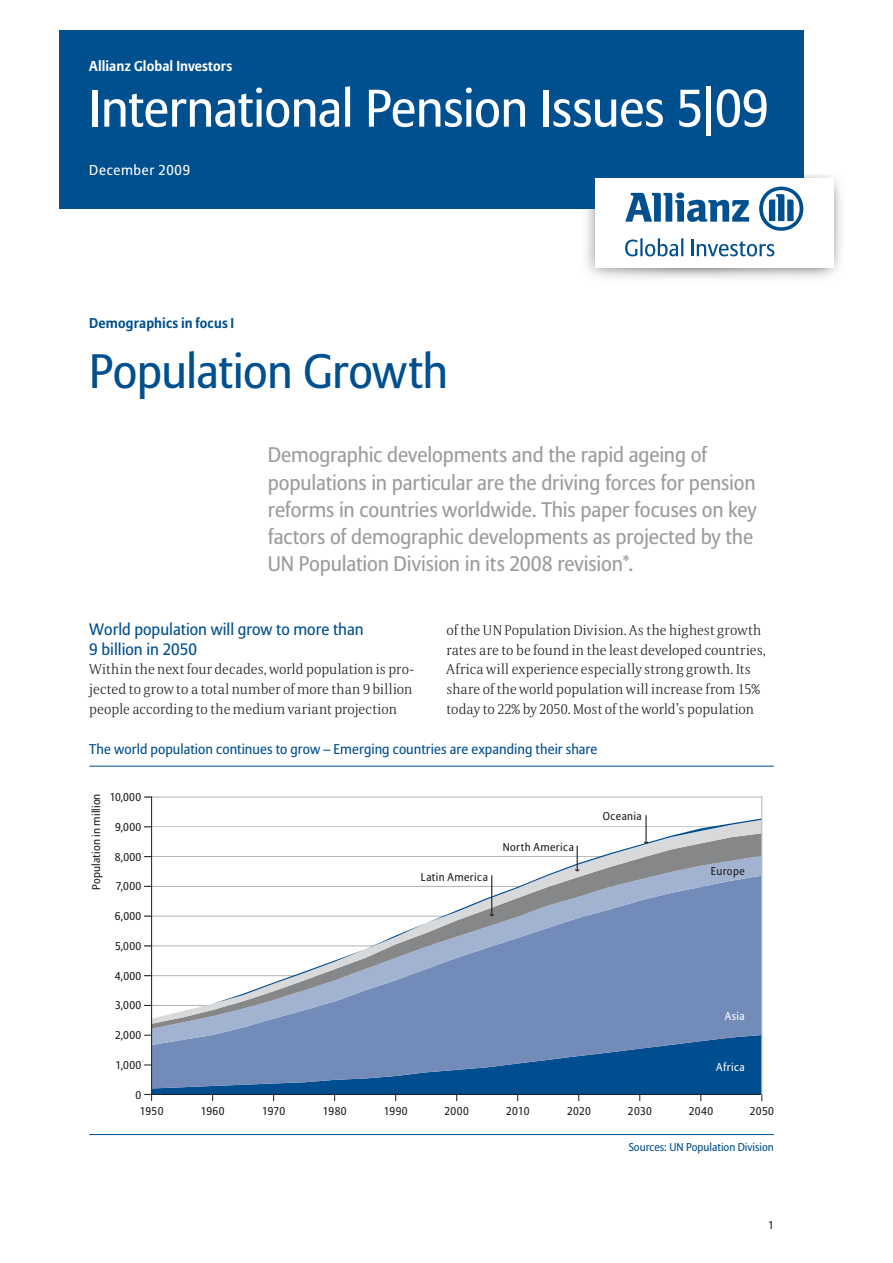
<style>
.page{position:relative;width:893px;height:1263px;background:#fff}
.page>*{position:absolute;margin:0;border:0;box-sizing:border-box;transform-origin:0 0}
.t1{font:52.5px "Allianz Sans";letter-spacing:-.015em;color:#fff}
.t2{font:48px "Allianz Sans";letter-spacing:-.015em;color:#004f8f}
.t3{font:21px/27px "Allianz Sans";letter-spacing:-.005em;color:#9b9c9d}
.t4{font:16.5px/19.8px "Allianz Sans";color:#004f8f}
.t5{font:700 14.25px "Allianz Sans";letter-spacing:.005em;color:#fff}
.t6{font:14.25px "Allianz Sans";letter-spacing:.05em;color:#fff}
.t7{font:300 14.1px/19.8px "Allianz Serif";letter-spacing:.01em;color:#1f1e21;text-align:justify}
.t8{font:14.1px "Allianz Sans";letter-spacing:.005em;color:#004f8f}
.t9{font:700 14.1px "Allianz Sans";letter-spacing:.015em;color:#004f8f}
.t10{font:11.25px "Allianz Sans";letter-spacing:.025em;color:#1f1e21}
.t11{font:11.25px "Allianz Sans";color:#004f8f}
.t12{font:11.25px "Allianz Sans";letter-spacing:.04em;color:#fff}
.s1{font-size:18px}
</style>
<div class="page">
<img style="left:577px;top:174px;width:264px;height:104px">
<div style="left:60px;top:30px;width:744px;height:178px;background:#004f8f"></div>
<svg style="left:152px;top:1029px;width:609px;height:6px;background:#788fbc"></svg>
<svg style="left:152px;top:1024px;width:609px;height:5px;background:#7a90bb"></svg>
<svg style="left:152px;top:820px;width:609px;height:204px"></svg>
<svg style="left:182px;top:818px;width:579px;height:193px"></svg>
<hr style="left:145px;top:797px;width:617px;height:1px;background:#b0b1b3">
<hr style="left:151px;top:797px;width:1px;height:303px;background:#1f1e21">
<svg style="left:144px;top:1035px;width:618px;height:65px;background:#4e7aab"></svg>
<hr style="left:491px;top:875px;width:1px;height:40px;background:#1f1e21">
<svg style="left:575px;top:846px;width:4px;height:25px"></svg>
<hr style="left:645px;top:815px;width:2px;height:28px;background:#1f1e21">
<svg style="left:644px;top:841px;width:4px;height:3px"></svg>
<hr style="left:761px;top:797px;width:1px;height:298px;background:#b0b1b3">
<hr style="left:89px;top:1134px;width:685px;height:1px;background:#004f8f">
<hr style="left:89px;top:766px;width:685px;height:1px;background:#004f8f">
<div style="left:595px;top:179px;width:238px;height:89px;background:#fff"></div>
<svg style="left:625px;top:240px;width:12px;height:16px"></svg>
<hr style="left:640px;top:238px;width:3px;height:18px;background:#004f8f">
<svg style="left:645px;top:238px;width:38px;height:18px"></svg>
<hr style="left:691px;top:240px;width:3px;height:16px;background:#004f8f">
<svg style="left:697px;top:241px;width:77px;height:15px"></svg>
<svg style="left:625px;top:192px;width:124px;height:30px"></svg>
<svg style="left:759px;top:187px;width:44px;height:44px"></svg>
<p class="t5" style="left:89px;top:56px;width:145px">Allianz Global Investors</p>
<h1 class="t1" style="left:89px;top:77px;width:681px">International Pension Issues 5|09</h1>
<p class="t6" style="left:89px;top:161px;width:102px">December 2009</p>
<p class="t9" style="left:89px;top:314px;width:146px">Demographics in focus I</p>
<h2 class="t2" style="left:89px;top:342px;width:360px">Population Growth</h2>
<p class="t3" style="left:268px;top:443px;width:490px">Demographic developments and the rapid ageing of populations in particular are the driving forces for pension reforms in countries worldwide. This paper focuses on key factors of demographic developments as projected by the UN Population Division in its 2008 revision<span class="s1">*</span>.</p>
<p class="t4" style="left:89px;top:620px;width:276px">World population will grow to more than<br>9 billion in 2050</p>
<p class="t7" style="left:89px;top:660px;width:326px">Within the next four decades, world population is pro&shy;jected to grow to a total number of more than 9 billion people according to the medium variant projection</p>
<p class="t7" style="left:446px;top:621px;width:321px;text-align:left">of the UN Population Division. As the highest growth rates are to be found in the least developed countries, Africa will experience especially strong growth. Its share of the world population will increase from 15% today to 22% by 2050. Most of the world’s population</p>
<p class="t8" style="left:89px;top:740px;width:510px">The world population continues to grow – Emerging countries are expanding their share</p>
<p class="t10" style="left:90px;top:889px;width:97px;rotate:-90deg">Population in million</p>
<p class="t10" style="left:110px;top:790px;width:33px">10,000</p>
<p class="t10" style="left:115px;top:820px;width:28px">9,000</p>
<p class="t10" style="left:115px;top:850px;width:28px">8,000</p>
<p class="t10" style="left:116px;top:880px;width:27px">7,000</p>
<p class="t10" style="left:115px;top:909px;width:28px">6,000</p>
<p class="t10" style="left:115px;top:939px;width:28px">5,000</p>
<p class="t10" style="left:115px;top:969px;width:28px">4,000</p>
<p class="t10" style="left:115px;top:999px;width:28px">3,000</p>
<p class="t10" style="left:115px;top:1028px;width:27px">2,000</p>
<p class="t10" style="left:116px;top:1058px;width:27px">1,000</p>
<p class="t10" style="left:135px;top:1088px;width:7px">0</p>
<p class="t10" style="left:421px;top:870px;width:68px">Latin America</p>
<p class="t10" style="left:503px;top:840px;width:73px">North America</p>
<p class="t10" style="left:603px;top:810px;width:40px">Oceania</p>
<p class="t10" style="left:711px;top:864px;width:36px">Europe</p>
<p class="t12" style="left:725px;top:1009px;width:21px">Asia</p>
<p class="t12" style="left:716px;top:1060px;width:30px">Africa</p>
<p class="t10" style="left:140px;top:1104px;width:25px">1950</p>
<p class="t10" style="left:201px;top:1104px;width:25px">1960</p>
<p class="t10" style="left:262px;top:1104px;width:25px">1970</p>
<p class="t10" style="left:323px;top:1104px;width:25px">1980</p>
<p class="t10" style="left:384px;top:1104px;width:25px">1990</p>
<p class="t10" style="left:445px;top:1104px;width:26px">2000</p>
<p class="t10" style="left:506px;top:1104px;width:25px">2010</p>
<p class="t10" style="left:567px;top:1104px;width:25px">2020</p>
<p class="t10" style="left:628px;top:1104px;width:25px">2030</p>
<p class="t10" style="left:689px;top:1104px;width:26px">2040</p>
<p class="t10" style="left:750px;top:1104px;width:26px">2050</p>
<p class="t11" style="left:629px;top:1140px;width:147px">Sources: UN Population Division</p>
<p class="t10" style="left:768px;top:1218px;width:7px">1</p>
</div>
